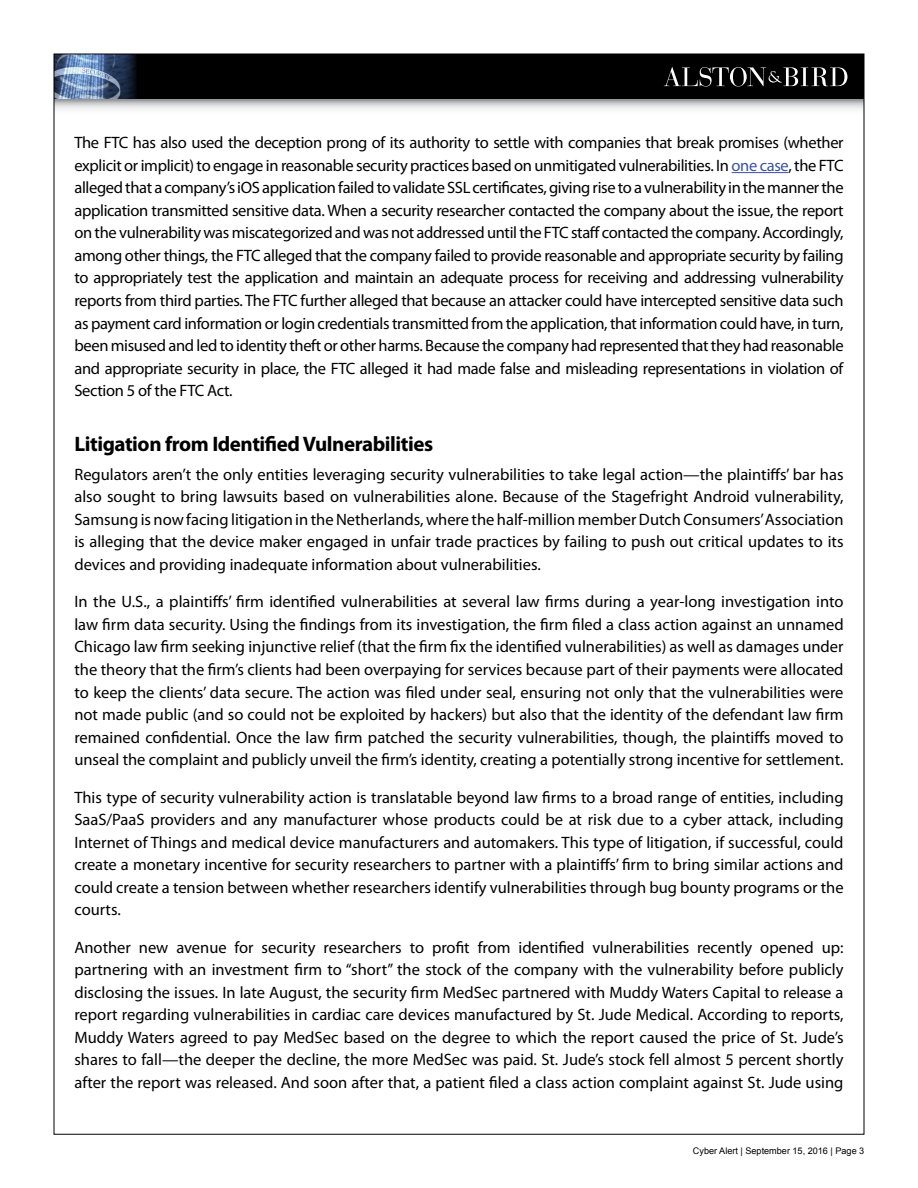
<style>
.page{position:relative;width:918px;height:1188px;background:#fff}
.page>*{position:absolute;margin:0;border:0;box-sizing:border-box;transform-origin:0 0}
.t1{font:700 21px "Myriad Pro";letter-spacing:-.02em;color:#000}
.t2{font:16.5px/22.5px "Myriad Pro";color:#000;text-align:justify}
.t3{font:9.15px "Arial";color:#000}
.s1{color:#3953a4}
</style>
<div class="page">
<div style="left:54px;top:54px;width:810px;height:46px;background:#000"></div>
<img style="left:56px;top:56px;width:80px;height:44px">
<svg style="left:56px;top:100px;width:806px;height:10px"></svg>
<svg style="left:664px;top:67px;width:183px;height:20px"></svg>
<hr style="left:732px;top:172px;width:56px;height:1px;background:#3953a4">
<p class="t2" style="left:74px;top:131px;width:771px">The FTC has also used the deception prong of its authority to settle with companies that break promises (whether explicit or implicit) to engage in reasonable security practices based on unmitigated vulnerabilities. In <span class="s1">one case</span>, the FTC alleged that a company’s iOS application failed to validate SSL certificates, giving rise to a vulnerability in the manner the application transmitted sensitive data. When a security researcher contacted the company about the issue, the report on the vulnerability was miscategorized and was not addressed until the FTC staff contacted the company. Accordingly, among other things, the FTC alleged that the company failed to provide reasonable and appropriate security by failing to appropriately test the application and maintain an adequate process for receiving and addressing vulnerability reports from third parties. The FTC further alleged that because an attacker could have intercepted sensitive data such as payment card information or login credentials transmitted from the application, that information could have, in turn, been misused and led to identity theft or other harms. Because the company had represented that they had reasonable and appropriate security in place, the FTC alleged it had made false and misleading representations in violation of Section 5 of the FTC Act.</p>
<p class="t1" style="left:74px;top:430px;width:360px">Litigation from Identified Vulnerabilities</p>
<p class="t2" style="left:74px;top:463px;width:771px">Regulators aren’t the only entities leveraging security vulnerabilities to take legal action—the plaintiffs’ bar has also sought to bring lawsuits based on vulnerabilities alone. Because of the Stagefright Android vulnerability, Samsung is now facing litigation in the Netherlands, where the half-million member Dutch Consumers’ Association is alleging that the device maker engaged in unfair trade practices by failing to push out critical updates to its devices and providing inadequate information about vulnerabilities.</p>
<p class="t2" style="left:74px;top:590px;width:771px">In the U.S., a plaintiffs’ firm identified vulnerabilities at several law firms during a year-long investigation into law firm data security. Using the findings from its investigation, the firm filed a class action against an unnamed Chicago law firm seeking injunctive relief (that the firm fix the identified vulnerabilities) as well as damages under the theory that the firm’s clients had been overpaying for services because part of their payments were allocated to keep the clients’ data secure. The action was filed under seal, ensuring not only that the vulnerabilities were not made public (and so could not be exploited by hackers) but also that the identity of the defendant law firm remained confidential. Once the law firm patched the security vulnerabilities, though, the plaintiffs moved to unseal the complaint and publicly unveil the firm’s identity, creating a potentially strong incentive for settlement.</p>
<p class="t2" style="left:74px;top:785px;width:771px">This type of security vulnerability action is translatable beyond law firms to a broad range of entities, including SaaS/PaaS providers and any manufacturer whose products could be at risk due to a cyber attack, including Internet of Things and medical device manufacturers and automakers. This type of litigation, if successful, could create a monetary incentive for security researchers to partner with a plaintiffs’ firm to bring similar actions and could create a tension between whether researchers identify vulnerabilities through bug bounty programs or the courts.</p>
<p class="t2" style="left:74px;top:936px;width:771px">Another new avenue for security researchers to profit from identified vulnerabilities recently opened up: partnering with an investment firm to “short” the stock of the company with the vulnerability before publicly disclosing the issues. In late August, the security firm MedSec partnered with Muddy Waters Capital to release a report regarding vulnerabilities in cardiac care devices manufactured by St. Jude Medical. According to reports, Muddy Waters agreed to pay MedSec based on the degree to which the report caused the price of St. Jude’s shares to fall—the deeper the decline, the more MedSec was paid. St. Jude’s stock fell almost 5 percent shortly after the report was released. And soon after that, a patient filed a class action complaint against St. Jude using</p>
<p class="t3" style="left:693px;top:1144px;width:173px">Cyber Alert | September 15, 2016 | Page 3</p>
</div>
